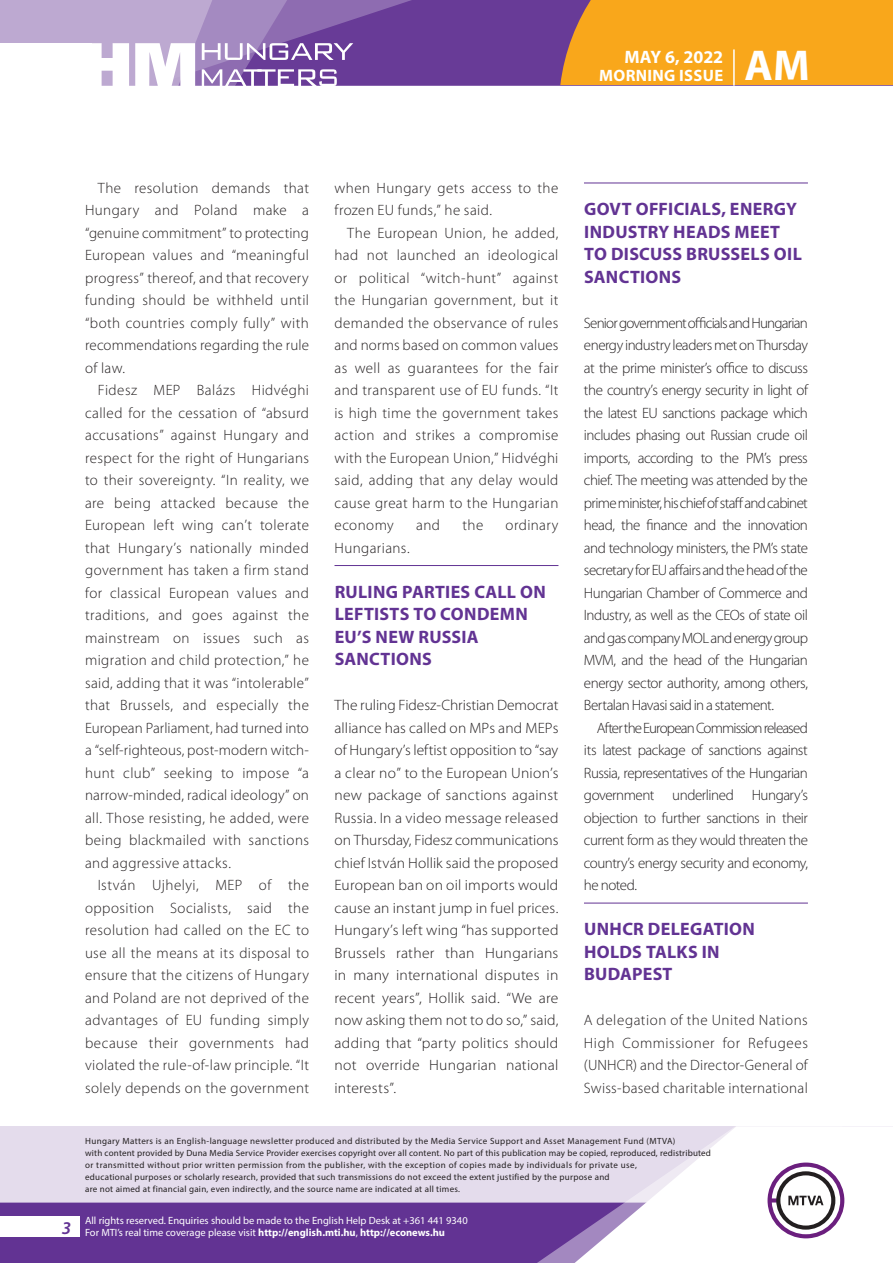
<style>
.page{position:relative;width:893px;height:1263px;background:#fff}
.page>*{position:absolute;margin:0;border:0;box-sizing:border-box;transform-origin:0 0}
.t1{font:700 43.35px "Myriad Pro";color:#fff}
._01_cimsor{font:700 18px/22.5px "Myriad Pro";letter-spacing:.015em;color:#623393}
.t2{font:700 18px "Myriad Pro";color:#fff}
.t3{font:italic 600 18px "Myriad Pro";color:#623393}
.t4{font:700 16.5px "Myriad Pro";letter-spacing:.02em;color:#fff}
._03_kenyer_szöveg-2{font:300 15px/22.5px "Myriad Pro";letter-spacing:.025em;color:#231f20;text-align:justify}
._03_kenyer_szöveg-1{font:300 15px/22.5px "Myriad Pro";letter-spacing:.015em;color:#231f20;text-align:justify}
.t5{font:10.5px/12px "Myriad Pro";color:#fff}
.t6{font:9px/12px "Myriad Pro";letter-spacing:.03em;color:#231f20}
.s1{font-weight:700}
</style>
<div class="page">
<div style="left:0;top:1126px;width:893px;height:137px;background:#e4dcec"></div>
<div style="left:0;top:1202px;width:506px;height:61px;background:#623393"></div>
<svg style="left:506px;top:1202px;width:69px;height:61px;background:#6b3e99"></svg>
<svg style="left:575px;top:1126px;width:318px;height:137px"></svg>
<div style="left:0;top:1216px;width:79px;height:20px;background:#fff"></div>
<div style="left:0;top:0;width:893px;height:85px;background:#683b97"></div>
<div style="left:560px;top:0;width:333px;height:85px;background:#f9a71b"></div>
<hr style="left:733px;top:49px;width:2px;height:37px;background:#fff">
<svg style="left:0;top:0;width:479px;height:86px"></svg>
<hr style="left:334px;top:565px;width:224px;height:1px;background:#623393">
<hr style="left:584px;top:183px;width:224px;height:1px;background:#623393">
<hr style="left:584px;top:903px;width:224px;height:1px;background:#623393">
<p class="t2" style="left:624px;top:45px;width:100px">MAY 6, 2022</p>
<p class="t4" style="left:599px;top:65px;width:125px">MORNING ISSUE</p>
<h1 class="t1" style="left:745px;top:37px;width:67px">AM</h1>
<p class="_03_kenyer_szöveg-2" style="left:85px;top:176px;width:225px;text-indent:13px">The resolution demands that Hungary and Poland make a “genuine commitment” to protecting European values and “meaningful progress” thereof, and that recovery funding should be withheld until “both countries comply fully” with recommendations regarding the rule of law.</p>
<p class="_03_kenyer_szöveg-2" style="left:85px;top:379px;width:225px;text-indent:13px">Fidesz MEP Balázs Hidvéghi called for the cessation of “absurd accusations” against Hungary and respect for the right of Hungarians to their sovereignty. “In reality, we are being attacked because the European left wing can’t tolerate that Hungary’s nationally minded government has taken a firm stand for classical European values and traditions, and goes against the mainstream on issues such as migration and child protection,” he said, adding that it was “intolerable” that Brussels, and especially the European Parliament, had turned into a “self-righteous, post-modern witch&shy;hunt club” seeking to impose “a narrow-minded, radical ideology” on all. Those resisting, he added, were being blackmailed with sanctions and aggressive attacks.</p>
<p class="_03_kenyer_szöveg-2" style="left:85px;top:874px;width:225px;text-indent:13px">István Ujhelyi, MEP of the opposition Socialists, said the resolution had called on the EC to use all the means at its disposal to ensure that the citizens of Hungary and Poland are not deprived of the advantages of EU funding simply because their governments had violated the rule-of-law principle. “It solely depends on the government</p>
<p class="_03_kenyer_szöveg-2" style="left:334px;top:176px;width:225px">when Hungary gets access to the frozen EU funds,” he said.</p>
<p class="_03_kenyer_szöveg-2" style="left:334px;top:221px;width:225px;text-indent:13px">The European Union, he added, had not launched an ideological or political “witch-hunt” against the Hungarian government, but it demanded the observance of rules and norms based on common values as well as guarantees for the fair and transparent use of EU funds. “It is high time the government takes action and strikes a compromise with the European Union,” Hidvéghi said, adding that any delay would cause great harm to the Hungarian economy</p>
<p class="_03_kenyer_szöveg-2" style="left:416px;top:514px;width:25px">and</p>
<p class="_03_kenyer_szöveg-2" style="left:462px;top:514px;width:22px">the</p>
<p class="_03_kenyer_szöveg-2" style="left:506px;top:514px;width:54px">ordinary</p>
<p class="_03_kenyer_szöveg-2" style="left:334px;top:536px;width:77px">Hungarians.</p>
<p class="_01_cimsor" style="left:335px;top:580px;width:213px">RULING PARTIES CALL ON<br>LEFTISTS TO CONDEMN<br>EU’S NEW RUSSIA<br>SANCTIONS</p>
<p class="_03_kenyer_szöveg-1" style="left:334px;top:694px;width:225px">The ruling Fidesz-Christian Democrat alliance has called on MPs and MEPs of Hungary’s leftist opposition to “say a clear no” to the European Union’s new package of sanctions against Russia. In a video message released on Thursday, Fidesz communications chief István Hollik said the proposed European ban on oil imports would cause an instant jump in fuel prices.<br>Hungary’s left wing “has supported Brussels rather than Hungarians in many international disputes in recent years”, Hollik said. “We are now asking them not to do so,” said, adding that “party politics should not override Hungarian national interests”.</p>
<p class="_01_cimsor" style="left:584px;top:197px;width:219px">GOVT OFFICIALS, ENERGY<br>INDUSTRY HEADS MEET<br>TO DISCUSS BRUSSELS OIL<br>SANCTIONS</p>
<p class="_03_kenyer_szöveg-1" style="left:584px;top:311px;width:225px">Senior government officials and Hungarian energy industry leaders met on Thursday at the prime minister’s office to discuss the country’s energy security in light of the latest EU sanctions package which includes phasing out Russian crude oil imports, according to the PM’s press chief. The meeting was attended by the prime minister, his chief of staff and cabinet head, the finance and the innovation and technology ministers, the PM’s state secretary for EU affairs and the head of the Hungarian Chamber of Commerce and Industry, as well as the CEOs of state oil and gas company MOL and energy group MVM, and the head of the Hungarian energy sector authority, among others, Bertalan Havasi said in a statement.</p>
<p class="_03_kenyer_szöveg-2" style="left:584px;top:716px;width:225px;text-indent:13px">After the European Commission released its latest package of sanctions against Russia, representatives of the Hungarian government underlined Hungary’s objection to further sanctions in their current form as they would threaten the country’s energy security and economy, he noted.</p>
<p class="_01_cimsor" style="left:584px;top:917px;width:172px">UNHCR DELEGATION<br>HOLDS TALKS IN<br>BUDAPEST</p>
<p class="_03_kenyer_szöveg-1" style="left:584px;top:1009px;width:225px">A delegation of the United Nations High Commissioner for Refugees (UNHCR) and the Director-General of Swiss-based charitable international</p>
<p class="t3" style="left:62px;top:1217px;width:11px">3</p>
<p class="t6" style="left:85px;top:1134px;width:627px">Hungary Matters is an English-language newsletter produced and distributed by the Media Service Support and Asset Management Fund (MTVA)<br>with content provided by Duna Media Service Provider exercises copyright over all content. No part of this publication may be copied, reproduced, redistributed or transmitted without prior written permission from the publisher, with the exception of copies made by individuals for private use,<br>educational purposes or scholarly research, provided that such transmissions do not exceed the extent justified by the purpose and<br>are not aimed at financial gain, even indirectly, and the source name are indicated at all times.</p>
<p class="t5" style="left:85px;top:1214px;width:384px">All rights reserved. Enquiries should be made to the English Help Desk at +361 441 9340<br>For MTI’s real time coverage please visit <span class="s1">http://english.mti.hu</span>, <span class="s1">http://econews.hu</span></p>
</div>
